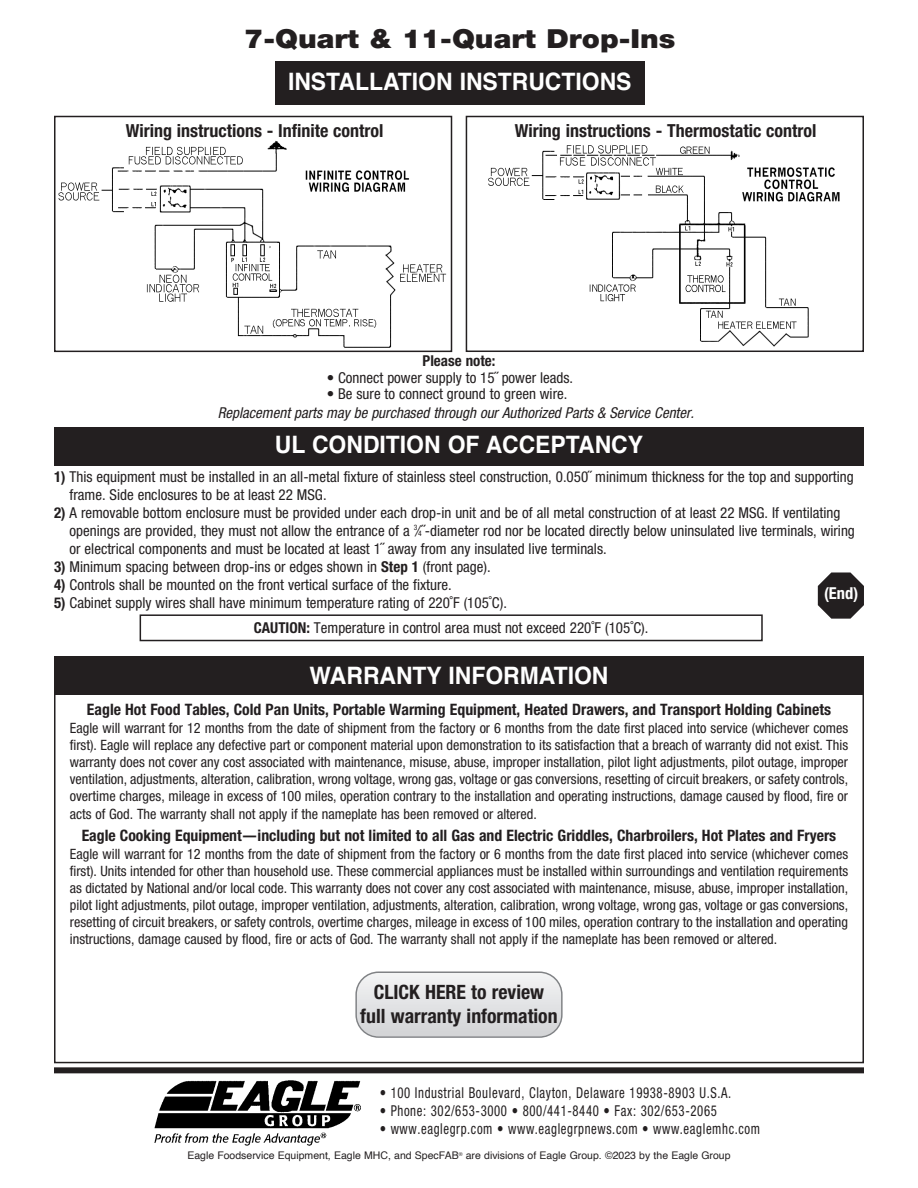
<style>
.page{position:relative;width:918px;height:1188px;background:#fff}
.page>*{position:absolute;margin:0;border:0;box-sizing:border-box;transform-origin:0 0}
.t1{font:900 26.25px "Helvetica Neue LT Pro";color:#231f20;scale:1.1 1}
.t2{font:700 24px "Helvetica";color:#fff;scale:.95 1}
.t3{font:700 condensed 19.8px/23.7px "Helvetica Neue LT Pro";color:#231f20;text-align:center}
.t4{font:700 condensed 18px "Helvetica Neue LT Pro";color:#231f20}
.t5{font:700 condensed 16.5px "Helvetica Neue LT Pro";color:#fff}
.t6{font:700 condensed 15.75px "Helvetica Neue LT Pro";color:#231f20}
.t7{font:condensed 15px/18px "Helvetica Neue LT Pro";color:#231f20}
.t8{font:condensed 15px "Helvetica Neue LT Pro";letter-spacing:.05em;color:#231f20;scale:.85 1}
.t9{font:italic condensed 15px "Helvetica Neue LT Pro";color:#231f20}
.t10{font:700 condensed 15px "Helvetica Neue LT Pro";color:#231f20}
.t11{font:condensed 14.25px/17.2px "Helvetica Neue LT Pro";color:#231f20;text-align:justify}
.t12{font:10.5px "Helvetica";color:#231f20}
.s1{font-weight:700}
.s2{font-size:7.5px}
</style>
<div class="page">
<img style="left:154px;top:1080px;width:206px;height:65px">
<div style="left:54px;top:1067px;width:810px;height:6px;background:#231f20"></div>
<div style="left:54px;top:427px;width:810px;height:39px;background:#231f20"></div>
<img style="left:58px;top:140px;width:389px;height:208px">
<div style="left:54px;top:116px;width:398px;height:236px;border:2px solid #231f20"></div>
<img style="left:488px;top:145px;width:352px;height:202px">
<div style="left:466px;top:116px;width:398px;height:236px;border:2px solid #231f20"></div>
<div style="left:275px;top:61px;width:370px;height:44px;background:#231f20"></div>
<div style="left:54px;top:656px;width:810px;height:39px;background:#231f20"></div>
<svg style="left:355px;top:971px;width:208px;height:67px"></svg>
<svg style="left:818px;top:572px;width:46px;height:47px"></svg>
<div style="left:140px;top:614px;width:623px;height:27px;border:2px solid #231f20"></div>
<h1 class="t1" style="left:244px;top:24px;width:394px">7-Quart &amp; 11-Quart Drop-Ins</h1>
<h2 class="t2" style="left:288px;top:72px;width:363px">INSTALLATION INSTRUCTIONS</h2>
<p class="t4" style="left:126px;top:124px;width:259px">Wiring instructions - Infinite control</p>
<p class="t4" style="left:515px;top:124px;width:303px">Wiring instructions - Thermostatic control</p>
<p class="t10" style="left:423px;top:356px;width:74px">Please note:</p>
<p class="t7" style="left:327px;top:370px;width:248px">• Connect power supply to 15˝ power leads.</p>
<p class="t7" style="left:327px;top:386px;width:242px">• Be sure to connect ground to green wire.</p>
<p class="t9" style="left:218px;top:407px;width:478px">Replacement parts may be purchased through our Authorized Parts &amp; Service Center.</p>
<h2 class="t2" style="left:275px;top:435px;width:389px">UL CONDITION OF ACCEPTANCY</h2>
<p class="t7" style="left:70px;top:469px;width:786px;text-indent:-16px"><span class="s1">1)</span> This equipment must be installed in an all-metal fixture of stainless steel construction, 0.050˝ minimum thickness for the top and supporting frame. Side enclosures to be at least 22 MSG.</p>
<p class="t7" style="left:70px;top:505px;width:787px;text-indent:-16px"><span class="s1">2)</span> A removable bottom enclosure must be provided under each drop-in unit and be of all metal construction of at least 22 MSG. If ventilating openings are provided, they must not allow the entrance of a <sup>3</sup>⁄<span class="s2">4</span>˝-diameter rod nor be located directly below uninsulated live terminals, wiring or electrical components and must be located at least 1˝ away from any insulated live terminals.</p>
<p class="t7" style="left:54px;top:559px;width:438px"><span class="s1">3)</span> Minimum spacing between drop-ins or edges shown in <span class="s1">Step 1</span> (front page).</p>
<p class="t7" style="left:54px;top:577px;width:399px"><span class="s1">4)</span> Controls shall be mounted on the front vertical surface of the fixture.</p>
<p class="t7" style="left:54px;top:595px;width:454px"><span class="s1">5)</span> Cabinet supply wires shall have minimum temperature rating of 220˚F (105˚C).</p>
<p class="t5" style="left:824px;top:588px;width:36px">(End)</p>
<p class="t7" style="left:254px;top:620px;width:396px"><span class="s1">CAUTION:</span> Temperature in control area must not exceed 220˚F (105˚C).</p>
<h2 class="t2" style="left:310px;top:665px;width:316px">WARRANTY INFORMATION</h2>
<p class="t6" style="left:87px;top:704px;width:746px">Eagle Hot Food Tables, Cold Pan Units, Portable Warming Equipment, Heated Drawers, and Transport Holding Cabinets</p>
<p class="t11" style="left:70px;top:720px;width:780px">Eagle will warrant for 12 months from the date of shipment from the factory or 6 months from the date first placed into service (whichever comes first). Eagle will replace any defective part or component material upon demonstration to its satisfaction that a breach of warranty did not exist. This warranty does not cover any cost associated with maintenance, misuse, abuse, improper installation, pilot light adjustments, pilot outage, improper ventilation, adjustments, alteration, calibration, wrong voltage, wrong gas, voltage or gas conversions, resetting of circuit breakers, or safety controls, overtime charges, mileage in excess of 100 miles, operation contrary to the installation and operating instructions, damage caused by flood, fire or acts of God. The warranty shall not apply if the nameplate has been removed or altered.</p>
<p class="t6" style="left:82px;top:830px;width:756px">Eagle Cooking Equipment—including but not limited to all Gas and Electric Griddles, Charbroilers, Hot Plates and Fryers</p>
<p class="t11" style="left:70px;top:846px;width:780px">Eagle will warrant for 12 months from the date of shipment from the factory or 6 months from the date first placed into service (whichever comes first). Units intended for other than household use. These commercial appliances must be installed within surroundings and ventilation requirements as dictated by National and/or local code. This warranty does not cover any cost associated with maintenance, misuse, abuse, improper installation, pilot light adjustments, pilot outage, improper ventilation, adjustments, alteration, calibration, wrong voltage, wrong gas, voltage or gas conversions, resetting of circuit breakers, or safety controls, overtime charges, mileage in excess of 100 miles, operation contrary to the installation and operating instructions, damage caused by flood, fire or acts of God. The warranty shall not apply if the nameplate has been removed or altered.</p>
<h3 class="t3" style="left:360px;top:982px;width:199px">CLICK HERE to review full warranty information</h3>
<p class="t8" style="left:380px;top:1087px;width:415px">• 100 Industrial Boulevard, Clayton, Delaware 19938-8903 U.S.A.</p>
<p class="t8" style="left:380px;top:1105px;width:398px">• Phone: 302/653-3000 • 800/441-8440 • Fax: 302/653-2065</p>
<p class="t8" style="left:380px;top:1123px;width:449px">• www.eaglegrp.com • www.eaglegrpnews.com • www.eaglemhc.com</p>
<p class="t12" style="left:187px;top:1151px;width:545px">Eagle Foodservice Equipment, Eagle MHC, and SpecFAB<sup>®</sup> are divisions of Eagle Group. ©2023 by the Eagle Group</p>
</div>
